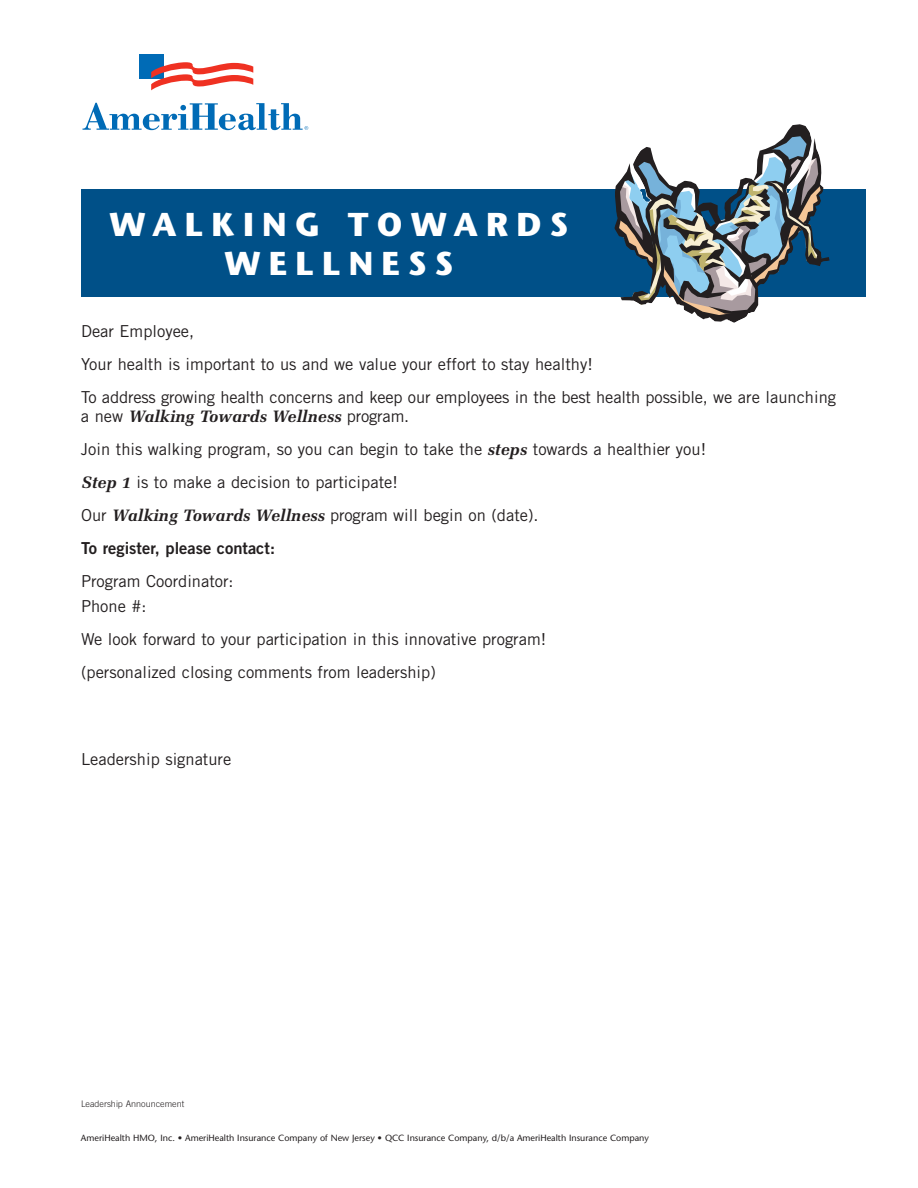
<style>
.page{position:relative;width:918px;height:1188px;background:#fff}
.page>*{position:absolute;margin:0;border:0;box-sizing:border-box;transform-origin:0 0}
.t1{font:700 33px/39px "Stone Sans";letter-spacing:.25em;color:#fff;text-align:center}
.t2{font:16.5px/33px "Trade Gothic";color:#231f20}
.t3{font:italic 700 16.5px "Melior";color:#231f20}
.t4{font:16.5px "Trade Gothic Bold Two";color:#231f20}
.t5{font:9px "Stone Sans";color:#231f20}
.t6{font:300 9px "Trade Gothic";color:#231f20}
.s1{font-family:"Trade Gothic";font-weight:400;font-style:normal}
.s2{font-family:"Melior";font-weight:700;font-style:italic}
</style>
<div class="page">
<div style="left:81px;top:189px;width:784px;height:108px;background:#005088"></div>
<div style="left:139px;top:54px;width:24px;height:24px;background:#006bb6"></div>
<svg style="left:151px;top:62px;width:102px;height:28px"></svg>
<svg style="left:83px;top:103px;width:225px;height:27px"></svg>
<svg style="left:614px;top:124px;width:216px;height:199px"></svg>
<h1 class="t1" style="left:110px;top:205px;width:460px">WALKING TOWARDS<br>WELLNESS</h1>
<p class="t2" style="left:81px;top:314px;width:757px">Dear Employee,<br>Your health is important to us and we value your effort to stay healthy!<br>To address growing health concerns and keep our employees in the best health possible, we are launching</p>
<p class="t3" style="left:81px;top:407px;width:330px"><span class="s1">a new</span> Walking Towards Wellness <span class="s1">program.</span></p>
<p class="t2" style="left:81px;top:433px;width:627px">Join this walking program, so you can begin to take the <span class="s2">steps</span> towards a healthier you!<br><span class="s2">Step 1</span> is to make a decision to participate!<br>Our <span class="s2">Walking Towards Wellness</span> program will begin on (date).</p>
<p class="t4" style="left:81px;top:538px;width:196px">To register, please contact:</p>
<p class="t2" style="left:81px;top:569px;width:154px;line-height:24.9px">Program Coordinator:<br>Phone #:</p>
<p class="t2" style="left:81px;top:623px;width:467px">We look forward to your participation in this innovative program! (personalized closing comments from leadership)</p>
<p class="t2" style="left:81px;top:743px;width:152px">Leadership signature</p>
<p class="t6" style="left:81px;top:1098px;width:105px">Leadership Announcement</p>
<p class="t5" style="left:81px;top:1132px;width:570px">AmeriHealth HMO, Inc. • AmeriHealth Insurance Company of New Jersey • QCC Insurance Company, d/b/a AmeriHealth Insurance Company</p>
</div>
